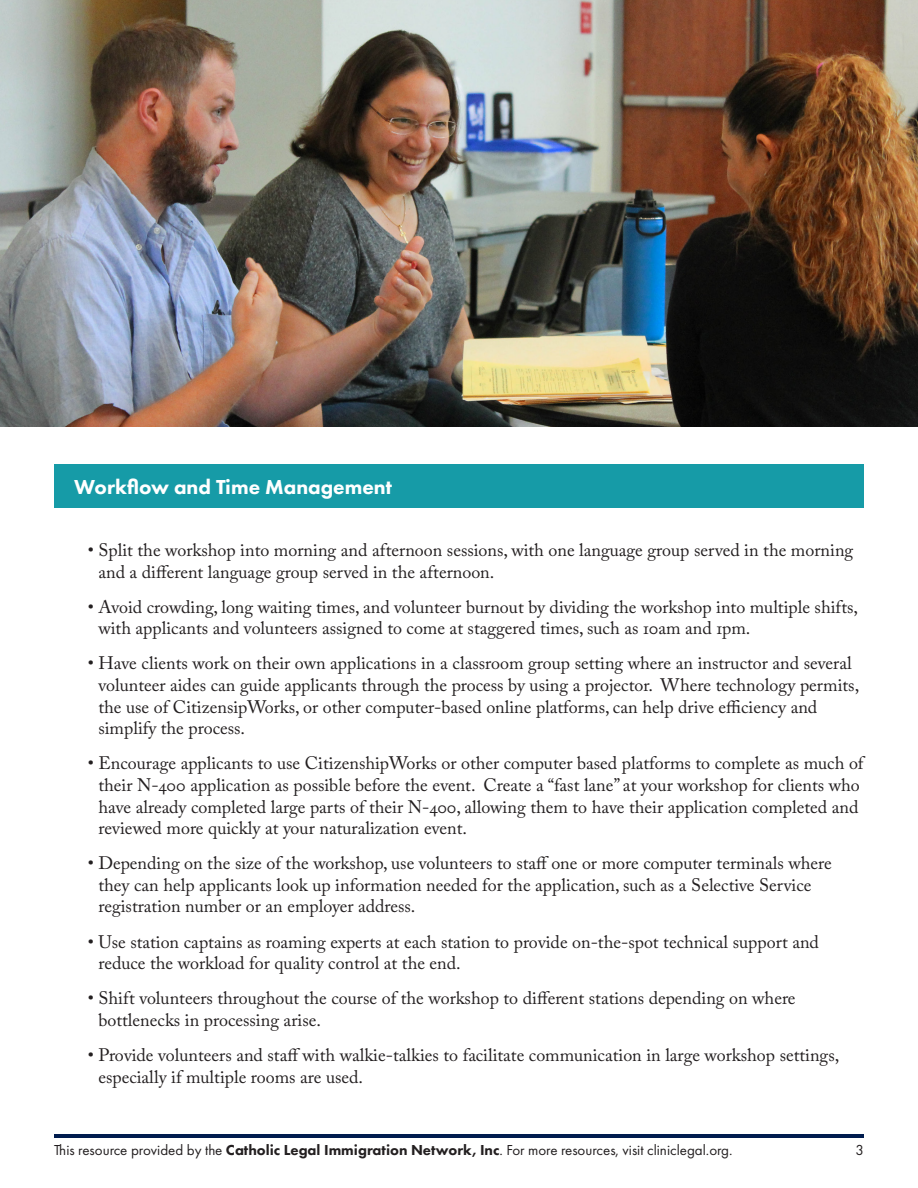
<style>
.page{position:relative;width:918px;height:1188px;background:#fff}
.page>*{position:absolute;margin:0;border:0;box-sizing:border-box;transform-origin:0 0}
.Body_Header_2{font:800 21px "Futura PT";color:#fff}
.Body{font:18px/21.6px "Adobe Caslon Pro";color:#231f20}
.t1{font:15px "Futura PT";color:#231f20}
.s1{font-weight:800}
</style>
<div class="page">
<hr style="left:54px;top:1134px;width:810px;height:3px;background:#001c4e">
<div style="left:54px;top:464px;width:810px;height:43px;background:#169ba7"></div>
<img style="left:0;top:0;width:918px;height:427px">
<p class="Body_Header_2" style="left:74px;top:474px;width:319px">Workflow and Time Management</p>
<p class="Body" style="left:98px;top:539px;width:756px;text-indent:-11px">• Split the workshop into morning and afternoon sessions, with one language group served in the morning and a different language group served in the afternoon.</p>
<p class="Body" style="left:98px;top:596px;width:761px;text-indent:-11px">• Avoid crowding, long waiting times, and volunteer burnout by dividing the workshop into multiple shifts, with applicants and volunteers assigned to come at staggered times, such as 10am and 1pm.</p>
<p class="Body" style="left:98px;top:652px;width:762px;text-indent:-11px">• Have clients work on their own applications in a classroom group setting where an instructor and several volunteer aides can guide applicants through the process by using a projector. Where technology permits, the use of CitizensipWorks, or other computer-based online platforms, can help drive efficiency and simplify the process.</p>
<p class="Body" style="left:98px;top:752px;width:767px;text-indent:-11px">• Encourage applicants to use CitizenshipWorks or other computer based platforms to complete as much of their N-400 application as possible before the event. Create a “fast lane” at your workshop for clients who have already completed large parts of their N-400, allowing them to have their application completed and reviewed more quickly at your naturalization event.</p>
<p class="Body" style="left:98px;top:852px;width:735px;text-indent:-11px">• Depending on the size of the workshop, use volunteers to staff one or more computer terminals where they can help applicants look up information needed for the application, such as a Selective Service registration number or an employer address.</p>
<p class="Body" style="left:98px;top:931px;width:722px;text-indent:-11px">• Use station captains as roaming experts at each station to provide on-the-spot technical support and reduce the workload for quality control at the end.</p>
<p class="Body" style="left:98px;top:987px;width:699px;text-indent:-11px">• Shift volunteers throughout the course of the workshop to different stations depending on where bottlenecks in processing arise.</p>
<p class="Body" style="left:98px;top:1044px;width:742px;text-indent:-11px">• Provide volunteers and staff with walkie-talkies to facilitate communication in large workshop settings, especially if multiple rooms are used.</p>
<p class="t1" style="left:54px;top:1141px;width:680px">This resource provided by the <span class="s1">Catholic Legal Immigration Network, Inc</span>. For more resources, visit cliniclegal.org.</p>
<p class="t1" style="left:855px;top:1141px;width:10px">3</p>
</div>
